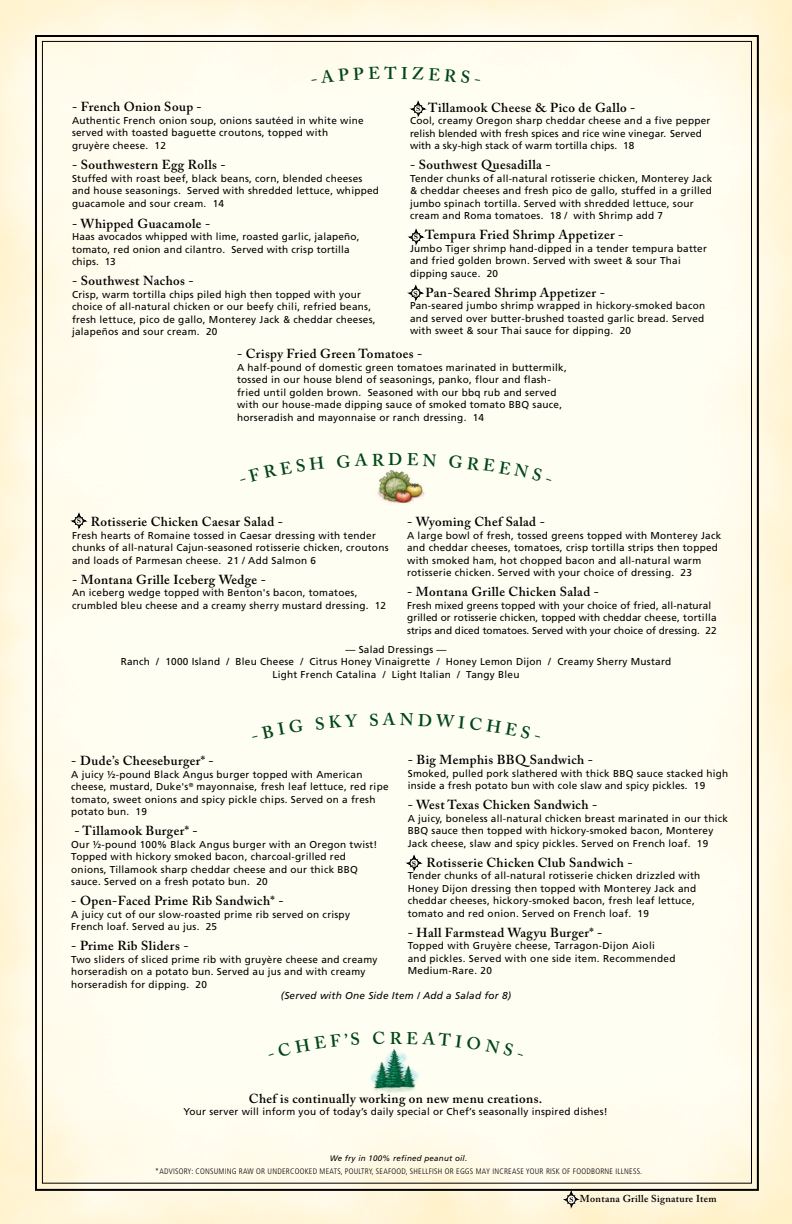
<style>
.page{position:relative;width:792px;height:1224px;background:#fff}
.page>*{position:absolute;margin:0;border:0;box-sizing:border-box;transform-origin:0 0}
.t1{font:600 17px "Adobe Caslon Pro";color:#004618}
.t2{font:600 13px "Adobe Caslon Pro";letter-spacing:.03em;color:#000}
.t3{font:10px/12.5px "Frutiger LT Std";letter-spacing:.025em;color:#000}
.t4{font:italic 10px "Frutiger LT Std";letter-spacing:.025em;color:#000}
.t5{font:600 10px "Adobe Caslon Pro";letter-spacing:.03em;color:#000}
.t6{font:300 condensed 8px "Frutiger LT Std";letter-spacing:.03em;color:#000}
.t7{font:italic 8px "Frutiger LT Std";letter-spacing:.03em;color:#000}
.t8{font:6.6px "Caslon 3 LT Std";color:#000}
</style>
<div class="page">
<img style="left:0;top:0;width:792px;height:1224px">
<img style="left:368px;top:465px;width:64px;height:41px">
<img style="left:365px;top:1048px;width:59px;height:56px">
<svg style="left:409px;top:230px;width:14px;height:14px"></svg>
<div style="left:412px;top:233px;width:8px;height:8px;background:#fffcef;border-radius:50%"></div>
<div style="left:412px;top:233px;width:8px;height:8px;border:1px solid #000;border-radius:50%"></div>
<svg style="left:409px;top:286px;width:14px;height:14px"></svg>
<div style="left:412px;top:289px;width:8px;height:8px;background:#fffcef;border-radius:50%"></div>
<div style="left:412px;top:289px;width:8px;height:8px;border:1px solid #000;border-radius:50%"></div>
<svg style="left:411px;top:102px;width:14px;height:14px"></svg>
<div style="left:414px;top:105px;width:8px;height:8px;background:#fffcef;border-radius:50%"></div>
<div style="left:414px;top:105px;width:8px;height:8px;border:1px solid #000;border-radius:50%"></div>
<svg style="left:407px;top:856px;width:14px;height:14px"></svg>
<div style="left:410px;top:859px;width:8px;height:8px;background:#fffcef;border-radius:50%"></div>
<div style="left:410px;top:859px;width:8px;height:8px;border:1px solid #000;border-radius:50%"></div>
<svg style="left:72px;top:514px;width:14px;height:14px"></svg>
<div style="left:75px;top:517px;width:8px;height:8px;background:#fffcef;border-radius:50%"></div>
<div style="left:75px;top:517px;width:8px;height:8px;border:1px solid #000;border-radius:50%"></div>
<svg style="left:564px;top:1192px;width:14px;height:15px"></svg>
<div style="left:269px;top:1033px;width:90px;height:24px;background:#fffef2"></div>
<svg style="left:373px;top:1032px;width:12px;height:12px"></svg>
<div style="left:407px;top:1032px;width:116px;height:25px;background:#fffef2"></div>
<svg style="left:312px;top:67px;width:68px;height:16px"></svg>
<svg style="left:401px;top:67px;width:79px;height:17px"></svg>
<svg style="left:252px;top:719px;width:51px;height:20px"></svg>
<svg style="left:315px;top:714px;width:43px;height:16px"></svg>
<svg style="left:370px;top:713px;width:8px;height:13px"></svg>
<div style="left:400px;top:713px;width:140px;height:26px;background:#fffef2"></div>
<div style="left:240px;top:457px;width:84px;height:25px;background:#fffef2"></div>
<svg style="left:337px;top:453px;width:47px;height:15px"></svg>
<svg style="left:407px;top:453px;width:29px;height:13px"></svg>
<div style="left:449px;top:455px;width:103px;height:27px;background:#fffef2"></div>
<h1 class="t1" style="left:384px;top:63px;width:14px">T</h1>
<h2 class="t2" style="left:72px;top:99px;width:131px">- French Onion Soup -</h2>
<p class="t3" style="left:72px;top:114px;width:293px;line-height:12.8px">Authentic French onion soup, onions sautéed in white wine served with toasted baguette croutons, topped with gruyère cheese. 12</p>
<h2 class="t2" style="left:72px;top:157px;width:155px">- Southwestern Egg Rolls -</h2>
<p class="t3" style="left:72px;top:172px;width:309px">Stuffed with roast beef, black beans, corn, blended cheeses and house seasonings. Served with shredded lettuce, whipped guacamole and sour cream. 14</p>
<h2 class="t2" style="left:72px;top:216px;width:140px">- Whipped Guacamole -</h2>
<p class="t3" style="left:72px;top:231px;width:289px">Haas avocados whipped with lime, roasted garlic, jalapeño, tomato, red onion and cilantro. Served with crisp tortilla chips. 13</p>
<h2 class="t2" style="left:72px;top:273px;width:123px">- Southwest Nachos -</h2>
<p class="t3" style="left:72px;top:288px;width:305px">Crisp, warm tortilla chips piled high then topped with your choice of all-natural chicken or our beefy chili, refried beans, fresh lettuce, pico de gallo, Monterey Jack &amp; cheddar cheeses, jalapeños and sour cream. 20</p>
<h2 class="t2" style="left:428px;top:100px;width:209px">Tillamook Cheese &amp; Pico de Gallo -</h2>
<p class="t3" style="left:410px;top:115px;width:302px">Cool, creamy Oregon sharp cheddar cheese and a five pepper relish blended with fresh spices and rice wine vinegar. Served with a sky-high stack of warm tortilla chips. 18</p>
<h2 class="t2" style="left:410px;top:157px;width:142px">- Southwest Quesadilla -</h2>
<p class="t3" style="left:410px;top:172px;width:304px">Tender chunks of all-natural rotisserie chicken, Monterey Jack &amp; cheddar cheeses and fresh pico de gallo, stuffed in a grilled jumbo spinach tortilla. Served with shredded lettuce, sour cream and Roma tomatoes. 18 / with Shrimp add 7</p>
<h2 class="t2" style="left:425px;top:227px;width:200px">Tempura Fried Shrimp Appetizer -</h2>
<p class="t3" style="left:410px;top:242px;width:299px">Jumbo Tiger shrimp hand-dipped in a tender tempura batter and fried golden brown. Served with sweet &amp; sour Thai dipping sauce. 20</p>
<h2 class="t2" style="left:426px;top:285px;width:181px">Pan-Seared Shrimp Appetizer -</h2>
<p class="t3" style="left:410px;top:300px;width:297px;text-align:justify">Pan-seared jumbo shrimp wrapped in hickory-smoked bacon and served over butter-brushed toasted garlic bread. Served with sweet &amp; sour Thai sauce for dipping. 20</p>
<p class="t8" style="left:416px;top:105px;width:6px">S</p>
<p class="t8" style="left:414px;top:233px;width:6px">S</p>
<p class="t8" style="left:414px;top:289px;width:6px">S</p>
<h2 class="t2" style="left:237px;top:346px;width:187px">- Crispy Fried Green Tomatoes -</h2>
<p class="t3" style="left:237px;top:361px;width:331px">A half-pound of domestic green tomatoes marinated in buttermilk, tossed in our house blend of seasonings, panko, flour and flash&shy;fried until golden brown. Seasoned with our bbq rub and served with our house-made dipping sauce of smoked tomato BBQ sauce, horseradish and mayonnaise or ranch dressing. 14</p>
<h1 class="t1" style="left:388px;top:449px;width:16px">D</h1>
<h2 class="t2" style="left:91px;top:514px;width:194px">Rotisserie Chicken Caesar Salad -</h2>
<p class="t3" style="left:72px;top:529px;width:318px">Fresh hearts of Romaine tossed in Caesar dressing with tender chunks of all-natural Cajun-seasoned rotisserie chicken, croutons and loads of Parmesan cheese. 21 / Add Salmon 6</p>
<h2 class="t2" style="left:72px;top:572px;width:195px">- Montana Grille Iceberg Wedge -</h2>
<p class="t3" style="left:72px;top:586px;width:316px">An iceberg wedge topped with Benton's bacon, tomatoes, crumbled bleu cheese and a creamy sherry mustard dressing. 12</p>
<h2 class="t2" style="left:407px;top:514px;width:139px">- Wyoming Chef Salad -</h2>
<p class="t3" style="left:407px;top:529px;width:316px">A large bowl of fresh, tossed greens topped with Monterey Jack and cheddar cheeses, tomatoes, crisp tortilla strips then topped with smoked ham, hot chopped bacon and all-natural warm rotisserie chicken. Served with your choice of dressing. 23</p>
<h2 class="t2" style="left:407px;top:584px;width:193px">- Montana Grille Chicken Salad -</h2>
<p class="t3" style="left:407px;top:599px;width:311px">Fresh mixed greens topped with your choice of fried, all-natural grilled or rotisserie chicken, topped with cheddar cheese, tortilla strips and diced tomatoes. Served with your choice of dressing. 22</p>
<p class="t3" style="left:121px;top:643px;width:552px;text-align:center">— Salad Dressings —<br>Ranch / 1000 Island / Bleu Cheese / Citrus Honey Vinaigrette / Honey Lemon Dijon / Creamy Sherry Mustard<br>Light French Catalina / Light Italian / Tangy Bleu</p>
<p class="t8" style="left:77px;top:517px;width:6px">S</p>
<h1 class="t1" style="left:383px;top:710px;width:14px">A</h1>
<h2 class="t2" style="left:408px;top:752px;width:187px">- Big Memphis BBQ Sandwich -</h2>
<p class="t3" style="left:408px;top:767px;width:322px">Smoked, pulled pork slathered with thick BBQ sauce stacked high inside a fresh potato bun with cole slaw and spicy pickles. 19</p>
<h2 class="t2" style="left:408px;top:797px;width:191px">- West Texas Chicken Sandwich -</h2>
<p class="t3" style="left:408px;top:812px;width:322px">A juicy, boneless all-natural chicken breast marinated in our thick<br>BBQ sauce then topped with hickory-smoked bacon, Monterey<br>Jack cheese, slaw and spicy pickles. Served on French loaf. 19</p>
<h2 class="t2" style="left:426px;top:855px;width:208px">Rotisserie Chicken Club Sandwich -</h2>
<p class="t3" style="left:408px;top:870px;width:294px">Tender chunks of all-natural rotisserie chicken drizzled with Honey Dijon dressing then topped with Monterey Jack and cheddar cheeses, hickory-smoked bacon, fresh leaf lettuce, tomato and red onion. Served on French loaf. 19</p>
<h2 class="t2" style="left:408px;top:925px;width:196px">- Hall Farmstead Wagyu Burger* -</h2>
<p class="t3" style="left:408px;top:940px;width:269px">Topped with Gruyère cheese, Tarragon-Dijon Aioli and pickles. Served with one side item. Recommended<br>Medium-Rare. 20</p>
<h2 class="t2" style="left:71px;top:753px;width:144px">- Dude’s Cheeseburger* -</h2>
<p class="t3" style="left:71px;top:768px;width:319px">A juicy ½-pound Black Angus burger topped with American cheese, mustard, Duke's<sup>®</sup> mayonnaise, fresh leaf lettuce, red ripe tomato, sweet onions and spicy pickle chips. Served on a fresh potato bun. 19</p>
<h2 class="t2" style="left:74px;top:823px;width:125px">- Tillamook Burger* -</h2>
<p class="t3" style="left:71px;top:838px;width:308px">Our ½-pound 100% Black Angus burger with an Oregon twist!<br>Topped with hickory smoked bacon, charcoal-grilled red onions, Tillamook sharp cheddar cheese and our thick BBQ sauce. Served on a fresh potato bun. 20</p>
<h2 class="t2" style="left:71px;top:893px;width:214px">- Open-Faced Prime Rib Sandwich* -</h2>
<p class="t3" style="left:71px;top:908px;width:280px">A juicy cut of our slow-roasted prime rib served on crispy<br>French loaf. Served au jus. 25</p>
<h2 class="t2" style="left:71px;top:938px;width:119px">- Prime Rib Sliders -</h2>
<p class="t3" style="left:71px;top:953px;width:308px">Two sliders of sliced prime rib with gruyère cheese and creamy horseradish on a potato bun. Served au jus and with creamy horseradish for dipping. 20</p>
<p class="t8" style="left:412px;top:859px;width:6px">S</p>
<p class="t4" style="left:281px;top:990px;width:232px">(Served with One Side Item / Add a Salad for 8)</p>
<h1 class="t1" style="left:390px;top:1028px;width:14px">R</h1>
<h2 class="t2" style="left:249px;top:1090px;width:295px">Chef is continually working on new menu creations.</h2>
<p class="t3" style="left:184px;top:1105px;width:426px">Your server will inform you of today’s daily special or Chef’s seasonally inspired dishes!</p>
<p class="t7" style="left:330px;top:1154px;width:139px">We fry in 100% refined peanut oil.</p>
<p class="t6" style="left:155px;top:1167px;width:488px">*ADVISORY: CONSUMING RAW OR UNDERCOOKED MEATS, POULTRY, SEAFOOD, SHELLFISH OR EGGS MAY INCREASE YOUR RISK OF FOODBORNE ILLNESS.</p>
<p class="t5" style="left:580px;top:1193px;width:138px">Montana Grille Signature Item</p>
</div>
